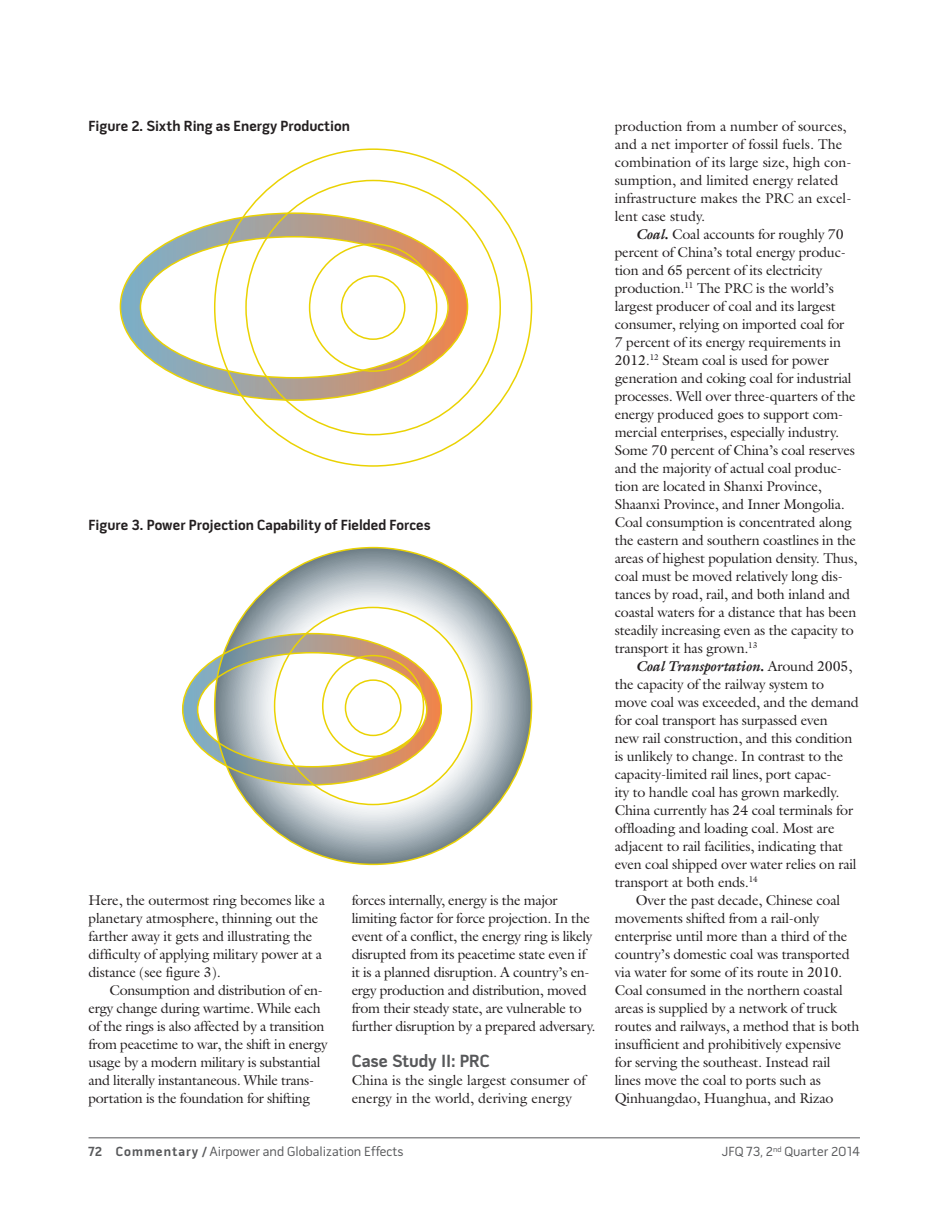
<style>
.page{position:relative;width:932px;height:1229px;background:#fff}
.page>*{position:absolute;margin:0;border:0;box-sizing:border-box;transform-origin:0 0}
.t1{font:700 18px "Pill Gothic 600 mg";letter-spacing:-.005em;color:#57585a}
.t2{font:700 15px "Pill Gothic 600 mg";color:#231f20}
.t3{font:14.25px/18px "Galliard Std";letter-spacing:-.015em;color:#231f20}
.t4{font:13.5px "Pill Gothic 600 mg";color:#57585a}
.s1{font-weight:700;font-style:italic}
.s2{font-weight:700}
</style>
<div class="page">
<hr style="left:88px;top:1137px;width:772px;height:1px;background:#57585a">
<svg style="left:121px;top:213px;width:347px;height:187px"></svg>
<div style="left:341px;top:275px;width:64px;height:65px;border:2px solid #ead202;border-radius:50%"></div>
<svg style="left:231px;top:547px;width:300px;height:317px"></svg>
<svg style="left:183px;top:633px;width:258px;height:152px"></svg>
<div style="left:345px;top:679px;width:56px;height:57px;border:2px solid #ead202;border-radius:50%"></div>
<div style="left:322px;top:655px;width:102px;height:102px;border:2px solid #ead202;border-radius:50%"></div>
<p class="t2" style="left:88px;top:120px;width:263px">Figure 2. Sixth Ring as Energy Production</p>
<p class="t2" style="left:88px;top:518px;width:344px">Figure 3. Power Projection Capability of Fielded Forces</p>
<p class="t3" style="left:88px;top:890px;width:238px">Here, the outermost ring becomes like a planetary atmosphere, thinning out the farther away it gets and illustrating the difficulty of applying military power at a distance (see figure 3).</p>
<p class="t3" style="left:88px;top:980px;width:240px;text-indent:21px">Consumption and distribution of en&shy;ergy change during wartime. While each of the rings is also affected by a transition from peacetime to war, the shift in energy usage by a modern military is substantial and literally instantaneous. While trans&shy;portation is the foundation for shifting</p>
<p class="t3" style="left:351px;top:890px;width:245px">forces internally, energy is the major limiting factor for force projection. In the event of a conflict, the energy ring is likely disrupted from its peacetime state even if it is a planned disruption. A country’s en&shy;ergy production and distribution, moved from their steady state, are vulnerable to further disruption by a prepared adversary.</p>
<p class="t1" style="left:351px;top:1053px;width:140px">Case Study II: PRC</p>
<p class="t3" style="left:351px;top:1070px;width:235px">China is the single largest consumer of energy in the world, deriving energy</p>
<p class="t3" style="left:614px;top:116px;width:238px">production from a number of sources, and a net importer of fossil fuels. The combination of its large size, high con&shy;sumption, and limited energy related infrastructure makes the PRC an excel&shy;lent case study.</p>
<p class="t3" style="left:614px;top:224px;width:244px;text-indent:21px"><span class="s1">Coal</span><span class="s2">.</span> Coal accounts for roughly 70 percent of China’s total energy produc&shy;tion and 65 percent of its electricity production.<sup>11</sup> The PRC is the world’s largest producer of coal and its largest consumer, relying on imported coal for<br>7 percent of its energy requirements in 2012.<sup>12</sup> Steam coal is used for power generation and coking coal for industrial processes. Well over three-quarters of the energy produced goes to support com&shy;mercial enterprises, especially industry.<br>Some 70 percent of China’s coal reserves and the majority of actual coal produc&shy;tion are located in Shanxi Province, Shaanxi Province, and Inner Mongolia.<br>Coal consumption is concentrated along the eastern and southern coastlines in the areas of highest population density. Thus, coal must be moved relatively long dis&shy;tances by road, rail, and both inland and coastal waters for a distance that has been steadily increasing even as the capacity to transport it has grown.<sup>13</sup></p>
<p class="t3" style="left:614px;top:656px;width:245px;text-indent:21px"><span class="s1">Coal Transportation</span><span class="s2">.</span> Around 2005, the capacity of the railway system to move coal was exceeded, and the demand for coal transport has surpassed even<br>new rail construction, and this condition is unlikely to change. In contrast to the capacity-limited rail lines, port capac-<br>ity to handle coal has grown markedly.<br>China currently has 24 coal terminals for offloading and loading coal. Most are adjacent to rail facilities, indicating that even coal shipped over water relies on rail transport at both ends.<sup>14</sup></p>
<p class="t3" style="left:614px;top:890px;width:246px;text-indent:21px">Over the past decade, Chinese coal movements shifted from a rail-only enterprise until more than a third of the country’s domestic coal was transported via water for some of its route in 2010.<br>Coal consumed in the northern coastal areas is supplied by a network of truck routes and railways, a method that is both insufficient and prohibitively expensive for serving the southeast. Instead rail lines move the coal to ports such as Qinhuangdao, Huanghua, and Rizao</p>
<p class="t4" style="left:88px;top:1146px;width:316px"><span class="s2">72 Commentary /</span> Airpower and Globalization Effects</p>
<p class="t4" style="left:722px;top:1146px;width:139px">JFQ 73, 2<sup>nd</sup> Quarter 2014</p>
</div>
